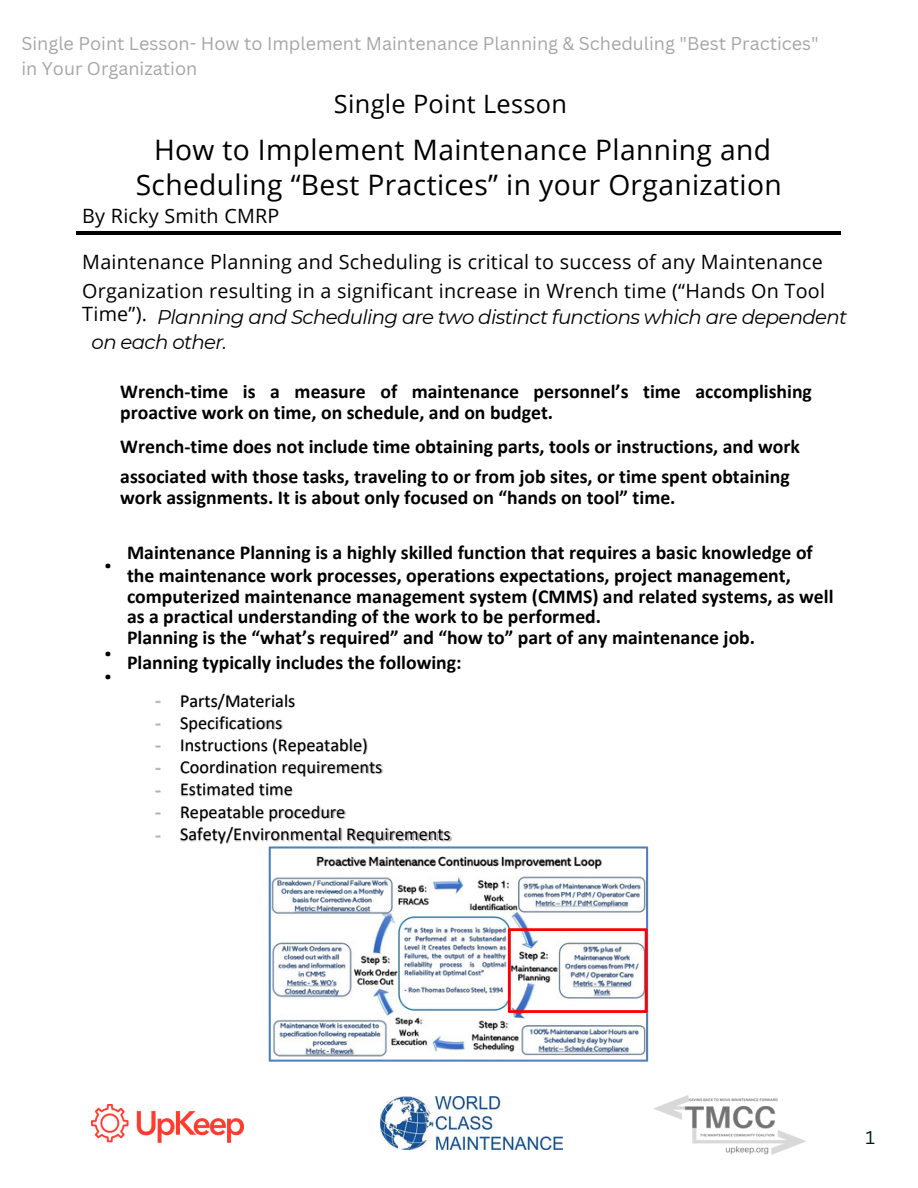
<style>
.page{position:relative;width:918px;height:1188px;background:#fff}
.page>*{position:absolute;margin:0;border:0;box-sizing:border-box;transform-origin:0 0}
.t1{font:28.2px/34.8px "Open Sans";letter-spacing:.015em;color:#000;text-align:center}
.t2{font:25.35px "Open Sans";letter-spacing:.015em;color:#000}
.t3{font:700 19.8px/20.5px "Calibri";color:#000}
.t4{font:19.8px/28.5px "Open Sans";letter-spacing:.015em;color:#000}
.t5{font:italic 19.8px/24.3px "Montserrat";letter-spacing:-.03em;color:#000}
.t6{font:19.8px/23.2px "IBM Plex Sans";color:#000}
.t7{font:18.3px/22.2px "Calibri";color:#000}
.t8{font:18px/24.8px "Canva Sans";color:#a6a6a6}
.t9{font:18px "Canva Sans";color:#051b1b}
</style>
<div class="page">
<hr style="left:77px;top:234px;width:764px;height:1px;background:#000">
<hr style="left:77px;top:232px;width:764px;height:1px;background:#000">
<img style="left:155px;top:700px;width:6px;height:3px">
<img style="left:180px;top:693px;width:115px;height:12px">
<img style="left:155px;top:723px;width:6px;height:3px">
<img style="left:180px;top:705px;width:115px;height:22px">
<img style="left:155px;top:745px;width:6px;height:3px">
<img style="left:180px;top:727px;width:188px;height:22px">
<img style="left:155px;top:767px;width:6px;height:3px">
<img style="left:180px;top:749px;width:203px;height:25px">
<img style="left:155px;top:790px;width:6px;height:3px">
<img style="left:180px;top:772px;width:136px;height:22px">
<img style="left:155px;top:812px;width:6px;height:3px">
<img style="left:180px;top:794px;width:166px;height:22px">
<img style="left:155px;top:835px;width:6px;height:3px">
<img style="left:180px;top:816px;width:272px;height:42px">
<svg style="left:269px;top:846px;width:379px;height:216px"></svg>
<svg style="left:508px;top:928px;width:140px;height:85px"></svg>
<img style="left:92px;top:1104px;width:152px;height:39px">
<img style="left:381px;top:1096px;width:182px;height:53px">
<img style="left:654px;top:1095px;width:152px;height:60px">
<p class="t8" style="left:22px;top:31px;width:799px">Single Point Lesson- How to Implement Maintenance Planning &amp; Scheduling "Best Practices" in Your Organization</p>
<p class="t2" style="left:334px;top:86px;width:235px">Single Point Lesson</p>
<h1 class="t1" style="left:136px;top:132px;width:647px">How to Implement Maintenance Planning and<br>Scheduling “Best Practices” in your Organization</h1>
<p class="t4" style="left:82px;top:201px;width:199px">By Ricky Smith CMRP</p>
<p class="t4" style="left:82px;top:247px;width:744px">Maintenance Planning and Scheduling is critical to success of any Maintenance<br>Organization resulting in a significant increase in Wrench time (“Hands On Tool</p>
<p class="t5" style="left:92px;top:305px;width:757px;text-indent:-9px"><sup>Time”).</sup> Planning and Scheduling are two distinct functions which are dependent on each other.</p>
<p class="t6" style="left:104px;top:553px;width:9px">•</p>
<p class="t6" style="left:104px;top:641px;width:9px">• •</p>
<p class="t3" style="left:120px;top:382px;width:693px;line-height:21.1px">Wrench-time is a measure of maintenance personnel’s time accomplishing proactive work on time, on schedule, and on budget.</p>
<p class="t3" style="left:120px;top:434px;width:681px;line-height:29.5px">Wrench-time does not include time obtaining parts, tools or instructions, and work associated with those tasks, traveling to or from job sites, or time spent obtaining</p>
<p class="t3" style="left:120px;top:489px;width:557px">work assignments. It is about only focused on “hands on tool” time.</p>
<p class="t3" style="left:127px;top:542px;width:687px;line-height:23.2px">Maintenance Planning is a highly skilled function that requires a basic knowledge of the maintenance work processes, operations expectations, project management,</p>
<p class="t3" style="left:127px;top:588px;width:708px">computerized maintenance management system (CMMS) and related systems, as well as a practical understanding of the work to be performed.<br>Planning is the “what’s required” and “how to” part of any maintenance job.</p>
<p class="t3" style="left:127px;top:653px;width:336px">Planning typically includes the following:</p>
<p class="t7" style="left:180px;top:691px;width:272px">Parts/Materials<br>Specifications<br>Instructions (Repeatable)<br>Coordination requirements<br>Estimated time<br>Repeatable procedure<br>Safety/Environmental Requirements</p>
<p class="t9" style="left:865px;top:1125px;width:11px">1</p>
</div>
